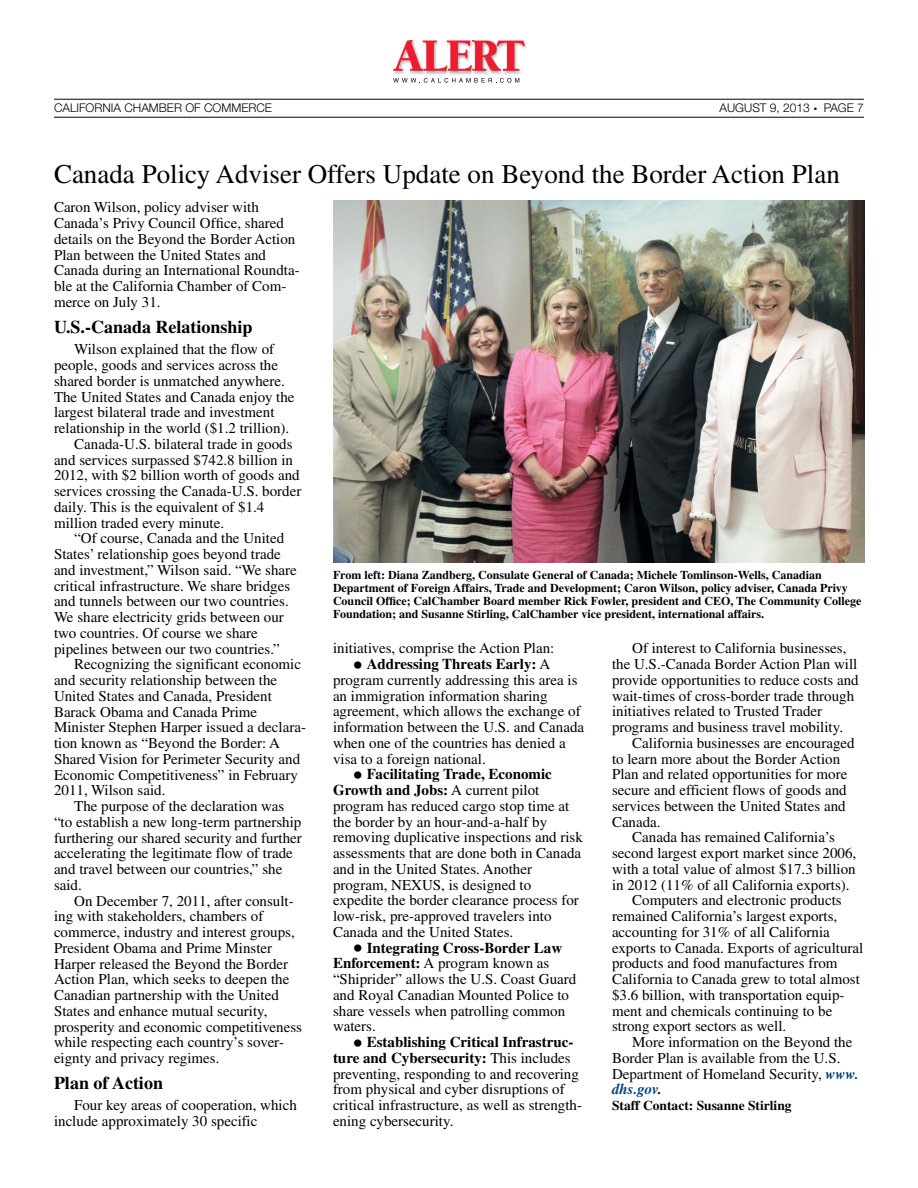
<style>
.page{position:relative;width:918px;height:1188px;background:#fff}
.page>*{position:absolute;margin:0;border:0;box-sizing:border-box;transform-origin:0 0}
._18_18_head{font:27px "Times";color:#000}
.subhead{font:700 18px "Times";color:#000}
.Body{font:15px/15.8px "Times";color:#000}
.Body-First{font:15px/15.8px "Times";color:#000}
.Staff_Contact{font:700 13.5px "Times";color:#000}
.t1{font:700 12px/12.8px "Times";color:#000}
.t2{font:300 12px "Helvetica Neue LT Std";color:#000}
.s1{font-size:27px}
.s2{font-weight:700}
.s3{font-weight:700;font-style:italic;color:#00447c}
.s4{font-weight:700;font-style:italic}
</style>
<div class="page">
<hr style="left:54px;top:99px;width:810px;height:1px;background:#000">
<hr style="left:54px;top:117px;width:810px;height:1px;background:#000">
<img style="left:426px;top:72px;width:21px;height:2px">
<img style="left:503px;top:41px;width:23px;height:33px">
<img style="left:393px;top:72px;width:33px;height:2px">
<img style="left:474px;top:72px;width:29px;height:2px">
<img style="left:447px;top:72px;width:27px;height:2px">
<svg style="left:393px;top:40px;width:132px;height:32px"></svg>
<svg style="left:393px;top:78px;width:126px;height:5px"></svg>
<img style="left:333px;top:201px;width:531px;height:362px">
<p class="t2" style="left:54px;top:101px;width:220px">CALIFORNIA CHAMBER OF COMMERCE</p>
<p class="t2" style="left:720px;top:101px;width:146px">AUGUST 9, 2013 ● PAGE 7</p>
<p class="_18_18_head" style="left:54px;top:159px;width:787px">Canada Policy Adviser Offers Update on Beyond the Border Action Plan</p>
<p class="Body-First" style="left:54px;top:199px;width:247px">Caron Wilson, policy adviser with Canada’s Privy Council Office, shared details on the Beyond the Border Action Plan between the United States and Canada during an International Roundta&shy;ble at the California Chamber of Com&shy;merce on July 31.</p>
<p class="subhead" style="left:54px;top:316px;width:200px">U.S.-Canada Relationship</p>
<p class="Body" style="left:54px;top:341px;width:242px;text-indent:20px">Wilson explained that the flow of people, goods and services across the shared border is unmatched anywhere.<br>The United States and Canada enjoy the largest bilateral trade and investment relationship in the world ($1.2 trillion).</p>
<p class="Body" style="left:54px;top:436px;width:249px;text-indent:20px">Canada-U.S. bilateral trade in goods and services surpassed $742.8 billion in 2012, with $2 billion worth of goods and services crossing the Canada-U.S. border daily. This is the equivalent of $1.4 million traded every minute.</p>
<p class="Body" style="left:54px;top:530px;width:244px;text-indent:20px">“Of course, Canada and the United States’ relationship goes beyond trade and investment,” Wilson said. “We share critical infrastructure. We share bridges and tunnels between our two countries.<br>We share electricity grids between our two countries. Of course we share pipelines between our two countries.”</p>
<p class="Body" style="left:54px;top:656px;width:254px;text-indent:20px">Recognizing the significant economic and security relationship between the United States and Canada, President Barack Obama and Canada Prime Minister Stephen Harper issued a declara&shy;tion known as “Beyond the Border: A Shared Vision for Perimeter Security and Economic Competitiveness” in February 2011, Wilson said.</p>
<p class="Body" style="left:54px;top:798px;width:249px;text-indent:20px">The purpose of the declaration was “to establish a new long-term partnership furthering our shared security and further accelerating the legitimate flow of trade and travel between our countries,” she said.</p>
<p class="Body" style="left:54px;top:893px;width:250px;text-indent:20px">On December 7, 2011, after consult&shy;ing with stakeholders, chambers of commerce, industry and interest groups, President Obama and Prime Minster Harper released the Beyond the Border Action Plan, which seeks to deepen the Canadian partnership with the United States and enhance mutual security, prosperity and economic competitiveness while respecting each country’s sover&shy;eignty and privacy regimes.</p>
<p class="subhead" style="left:54px;top:1072px;width:111px">Plan of Action</p>
<p class="Body" style="left:54px;top:1097px;width:244px;text-indent:20px">Four key areas of cooperation, which include approximately 30 specific</p>
<p class="t1" style="left:333px;top:569px;width:530px">From left: Diana Zandberg, Consulate General of Canada; Michele Tomlinson-Wells, Canadian Department of Foreign Affairs, Trade and Development; Caron Wilson, policy adviser, Canada Privy Council Office; CalChamber Board member Rick Fowler, president and CEO, The Community College Foundation; and Susanne Stirling, CalChamber vice president, international affairs.</p>
<p class="Body" style="left:333px;top:640px;width:223px">initiatives, comprise the Action Plan:</p>
<p class="Body" style="left:333px;top:656px;width:253px;text-indent:20px"><span class="s1">•</span> <span class="s2">Addressing Threats Early:</span> A program currently addressing this area is an immigration information sharing agreement, which allows the exchange of information between the U.S. and Canada when one of the countries has denied a visa to a foreign national.</p>
<p class="Body" style="left:333px;top:766px;width:251px;text-indent:20px"><span class="s1">•</span> <span class="s2">Facilitating Trade, Economic Growth and Jobs:</span> A current pilot program has reduced cargo stop time at the border by an hour-and-a-half by removing duplicative inspections and risk assessments that are done both in Canada and in the United States. Another program, NEXUS, is designed to expedite the border clearance process for low-risk, pre-approved travelers into Canada and the United States.</p>
<p class="Body" style="left:333px;top:940px;width:245px;text-indent:20px"><span class="s1">•</span> <span class="s2">Integrating Cross-Border Law<br>Enforcement:</span> A program known as “Shiprider” allows the U.S. Coast Guard and Royal Canadian Mounted Police to share vessels when patrolling common waters.</p>
<p class="Body" style="left:333px;top:1034px;width:251px;text-indent:20px"><span class="s1">•</span> <span class="s2">Establishing Critical Infrastruc&shy;ture and Cybersecurity:</span> This includes preventing, responding to and recovering from physical and cyber disruptions of critical infrastructure, as well as strength&shy;ening cybersecurity.</p>
<p class="Body" style="left:612px;top:640px;width:248px;text-indent:20px">Of interest to California businesses, the U.S.-Canada Border Action Plan will provide opportunities to reduce costs and wait-times of cross-border trade through initiatives related to Trusted Trader programs and business travel mobility.</p>
<p class="Body" style="left:612px;top:735px;width:244px;text-indent:20px">California businesses are encouraged to learn more about the Border Action Plan and related opportunities for more secure and efficient flows of goods and services between the United States and Canada.</p>
<p class="Body" style="left:612px;top:829px;width:246px;text-align:center">Canada has remained California’s second largest export market since 2006, with a total value of almost $17.3 billion in 2012 (11% of all California exports).</p>
<p class="Body" style="left:612px;top:892px;width:253px;text-indent:20px">Computers and electronic products remained California’s largest exports, accounting for 31% of all California exports to Canada. Exports of agricultural products and food manufactures from California to Canada grew to total almost $3.6 billion, with transportation equip&shy;ment and chemicals continuing to be strong export sectors as well.</p>
<p class="Body" style="left:612px;top:1034px;width:248px;text-indent:20px">More information on the Beyond the<br>Border Plan is available from the U.S.<br>Department of Homeland Security, <span class="s3">www. dhs.gov</span><span class="s4">.</span></p>
<p class="Staff_Contact" style="left:612px;top:1097px;width:181px">Staff Contact: Susanne Stirling</p>
</div>
